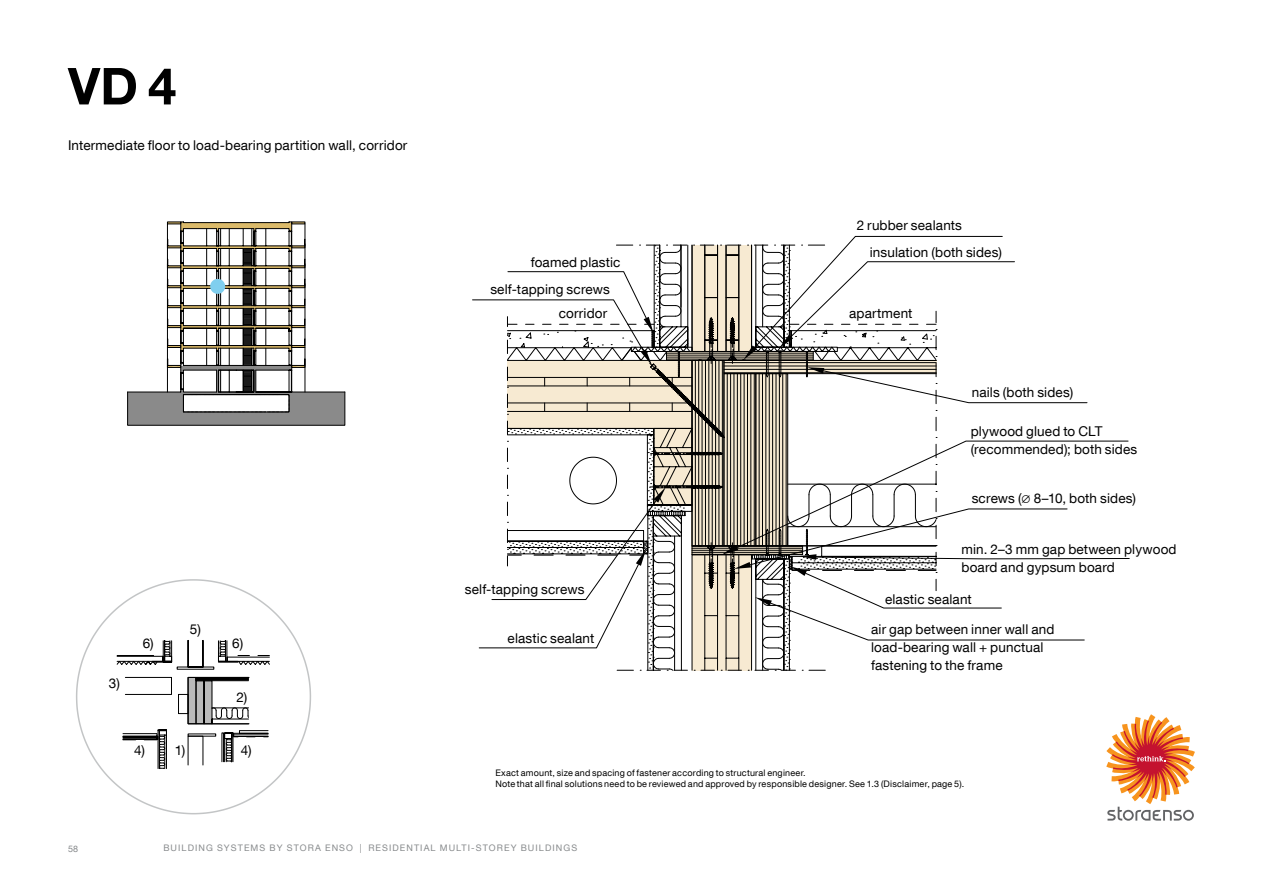
<style>
.page{position:relative;width:1263px;height:893px;background:#fff}
.page>*{position:absolute;margin:0;border:0;box-sizing:border-box;transform-origin:0 0}
.t1{font:700 51px "Helvetica Neue LT Com";color:#000}
.t2{font:13.5px/18px "Helvetica Neue LT Com";letter-spacing:.01em;color:#000}
.t3{font:9px/10.8px "Helvetica Neue LT Com";letter-spacing:.025em;color:#000}
.t4{font:9px "Helvetica Neue LT Com";letter-spacing:.12em;color:#888b8d}
</style>
<div class="page">
<svg style="left:76px;top:587px;width:210px;height:228px"></svg>
<svg style="left:152px;top:299px;width:327px;height:435px"></svg>
<svg style="left:117px;top:640px;width:153px;height:129px"></svg>
<svg style="left:479px;top:236px;width:650px;height:435px"></svg>
<svg style="left:127px;top:222px;width:218px;height:203px"></svg>
<svg style="left:1106px;top:714px;width:89px;height:107px"></svg>
<h1 class="t1" style="left:68px;top:54px;width:110px">VD 4</h1>
<p class="t2" style="left:68px;top:136px;width:341px">Intermediate floor to load-bearing partition wall, corridor</p>
<p class="t2" style="left:109px;top:674px;width:12px">3)</p>
<p class="t2" style="left:190px;top:620px;width:13px">5)</p>
<p class="t2" style="left:143px;top:634px;width:13px">6)</p>
<p class="t2" style="left:232px;top:634px;width:13px">6)</p>
<p class="t2" style="left:236px;top:687px;width:12px">2)</p>
<p class="t2" style="left:134px;top:741px;width:12px">4)</p>
<p class="t2" style="left:241px;top:741px;width:12px">4)</p>
<p class="t2" style="left:175px;top:741px;width:12px">1)</p>
<p class="t2" style="left:531px;top:253px;width:91px">foamed plastic</p>
<p class="t2" style="left:490px;top:278px;width:121px;line-height:23.2px;text-align:right">self-tapping screws corridor</p>
<p class="t2" style="left:465px;top:580px;width:121px">self-tapping screws</p>
<p class="t2" style="left:508px;top:629px;width:88px">elastic sealant</p>
<p class="t2" style="left:857px;top:216px;width:107px">2 rubber sealants</p>
<p class="t2" style="left:870px;top:243px;width:134px">insulation (both sides)</p>
<p class="t2" style="left:849px;top:304px;width:65px">apartment</p>
<p class="t2" style="left:972px;top:383px;width:103px">nails (both sides)</p>
<p class="t2" style="left:971px;top:422px;width:168px">plywood glued to CLT (recommended); both sides</p>
<p class="t2" style="left:972px;top:489px;width:166px">screws (∅ 8–10, both sides)</p>
<p class="t2" style="left:961px;top:540px;width:217px">min. 2–3 mm gap between plywood board and gypsum board</p>
<p class="t2" style="left:885px;top:589px;width:88px">elastic sealant</p>
<p class="t2" style="left:871px;top:619px;width:185px">air gap between inner wall and load-bearing wall + punctual fastening to the frame</p>
<p class="t3" style="left:495px;top:767px;width:470px">Exact amount, size and spacing of fastener according to structural engineer.<br>Note that all final solutions need to be reviewed and approved by responsible designer. See 1.3 (Disclaimer, page 5).</p>
<p class="t4" style="left:68px;top:843px;width:12px">58</p>
<p class="t4" style="left:163px;top:842px;width:415px">BUILDING SYSTEMS BY STORA ENSO | RESIDENTIAL MULTI-STOREY BUILDINGS</p>
</div>
